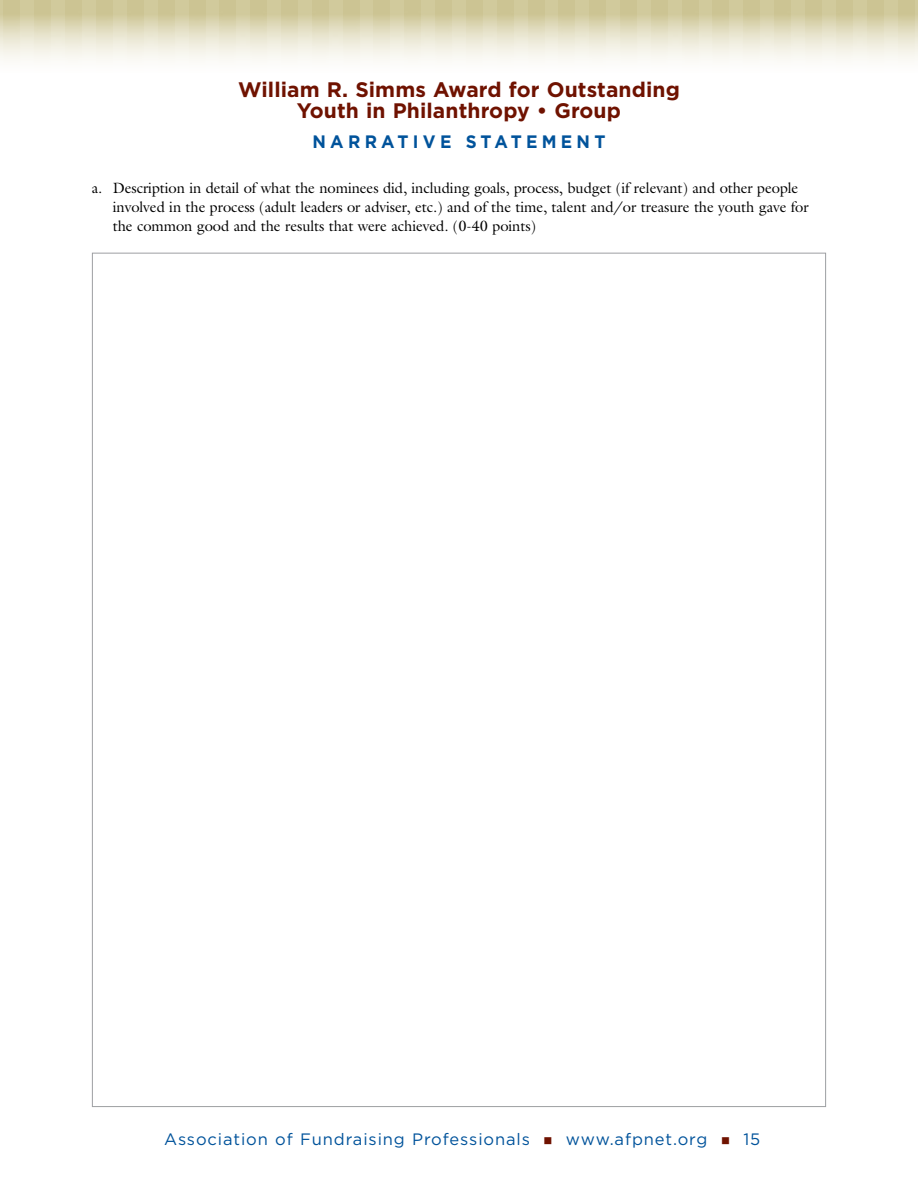
<style>
.page{position:relative;width:918px;height:1188px;background:#fff}
.page>*{position:absolute;margin:0;border:0;box-sizing:border-box;transform-origin:0 0}
.t1{font:700 21px/21px "Gotham";letter-spacing:.005em;color:#6f1200;text-align:center}
.t2{font:700 18px "Gotham";color:#00539b;scale:.95 1}
.t3{font:16.5px "Gotham";letter-spacing:.055em;color:#00539b}
.t4{font:15px/18.8px "Galliard";letter-spacing:-.005em;color:#000}
.s1{color:#6f1200}
</style>
<div class="page">
<div style="left:0;top:0;width:918px;height:80px;background:linear-gradient(to bottom,#cdc593,#fff)"></div>
<div style="left:713px;top:0;width:16px;height:80px;background:linear-gradient(to bottom,#c8bf8a,#fff)"></div>
<div style="left:744px;top:0;width:16px;height:80px;background:linear-gradient(to bottom,#c8bf89,#fff)"></div>
<div style="left:775px;top:0;width:16px;height:80px;background:linear-gradient(to bottom,#c8bf8a,#fff)"></div>
<div style="left:805px;top:0;width:17px;height:80px;background:linear-gradient(to bottom,#c8bf8a,#fff)"></div>
<div style="left:836px;top:0;width:16px;height:80px;background:linear-gradient(to bottom,#c8bf89,#fff)"></div>
<div style="left:867px;top:0;width:16px;height:80px;background:linear-gradient(to bottom,#c8bf8a,#fff)"></div>
<div style="left:898px;top:0;width:16px;height:80px;background:linear-gradient(to bottom,#c8bf8a,#fff)"></div>
<div style="left:466px;top:0;width:16px;height:80px;background:linear-gradient(to bottom,#c8bf8a,#fff)"></div>
<div style="left:497px;top:0;width:16px;height:80px;background:linear-gradient(to bottom,#c8bf89,#fff)"></div>
<div style="left:528px;top:0;width:16px;height:80px;background:linear-gradient(to bottom,#c8bf8a,#fff)"></div>
<div style="left:559px;top:0;width:16px;height:80px;background:linear-gradient(to bottom,#c8bf8a,#fff)"></div>
<div style="left:590px;top:0;width:16px;height:80px;background:linear-gradient(to bottom,#c8bf89,#fff)"></div>
<div style="left:621px;top:0;width:16px;height:80px;background:linear-gradient(to bottom,#c8bf8a,#fff)"></div>
<div style="left:651px;top:0;width:17px;height:80px;background:linear-gradient(to bottom,#c8bf8a,#fff)"></div>
<div style="left:682px;top:0;width:16px;height:80px;background:linear-gradient(to bottom,#c8bf89,#fff)"></div>
<div style="left:220px;top:0;width:16px;height:80px;background:linear-gradient(to bottom,#c8bf8a,#fff)"></div>
<div style="left:250px;top:0;width:17px;height:80px;background:linear-gradient(to bottom,#c8bf89,#fff)"></div>
<div style="left:281px;top:0;width:16px;height:80px;background:linear-gradient(to bottom,#c8bf8a,#fff)"></div>
<div style="left:312px;top:0;width:16px;height:80px;background:linear-gradient(to bottom,#c8bf89,#fff)"></div>
<div style="left:343px;top:0;width:16px;height:80px;background:linear-gradient(to bottom,#c8bf8a,#fff)"></div>
<div style="left:374px;top:0;width:16px;height:80px;background:linear-gradient(to bottom,#c8bf89,#fff)"></div>
<div style="left:405px;top:0;width:16px;height:80px;background:linear-gradient(to bottom,#c8bf89,#fff)"></div>
<div style="left:436px;top:0;width:16px;height:80px;background:linear-gradient(to bottom,#c8bf8a,#fff)"></div>
<div style="left:4px;top:0;width:16px;height:80px;background:linear-gradient(to bottom,#c8bf8a,#fff)"></div>
<div style="left:35px;top:0;width:16px;height:80px;background:linear-gradient(to bottom,#c8bf8a,#fff)"></div>
<div style="left:66px;top:0;width:16px;height:80px;background:linear-gradient(to bottom,#c8bf8a,#fff)"></div>
<div style="left:96px;top:0;width:17px;height:80px;background:linear-gradient(to bottom,#c8bf8a,#fff)"></div>
<div style="left:127px;top:0;width:16px;height:80px;background:linear-gradient(to bottom,#c8bf89,#fff)"></div>
<div style="left:158px;top:0;width:16px;height:80px;background:linear-gradient(to bottom,#c8bf8a,#fff)"></div>
<div style="left:189px;top:0;width:16px;height:80px;background:linear-gradient(to bottom,#c8bf8a,#fff)"></div>
<h1 class="t1" style="left:238px;top:79px;width:443px">William R. Simms Award for Outstanding<br>Youth in Philanthropy • Group</h1>
<p class="t2" style="left:312px;top:132px;width:86px">na rrati</p>
<p class="t2" style="left:423px;top:132px;width:61px">ve stat</p>
<p class="t2" style="left:526px;top:132px;width:69px">ement</p>
<p class="t4" style="left:113px;top:179px;width:697px;text-indent:-21px">a. Description in detail of what the nominees did, including goals, process, budget (if relevant) and other people involved in the process (adult leaders or adviser, etc.) and of the time, talent and/or treasure the youth gave for the common good and the results that were achieved. (0-40 points)</p>
<p class="t3" style="left:164px;top:1130px;width:598px">Association of Fundraising Professionals <span class="s1">■</span> www.afpnet.org <span class="s1">■</span> 15</p>
</div>
